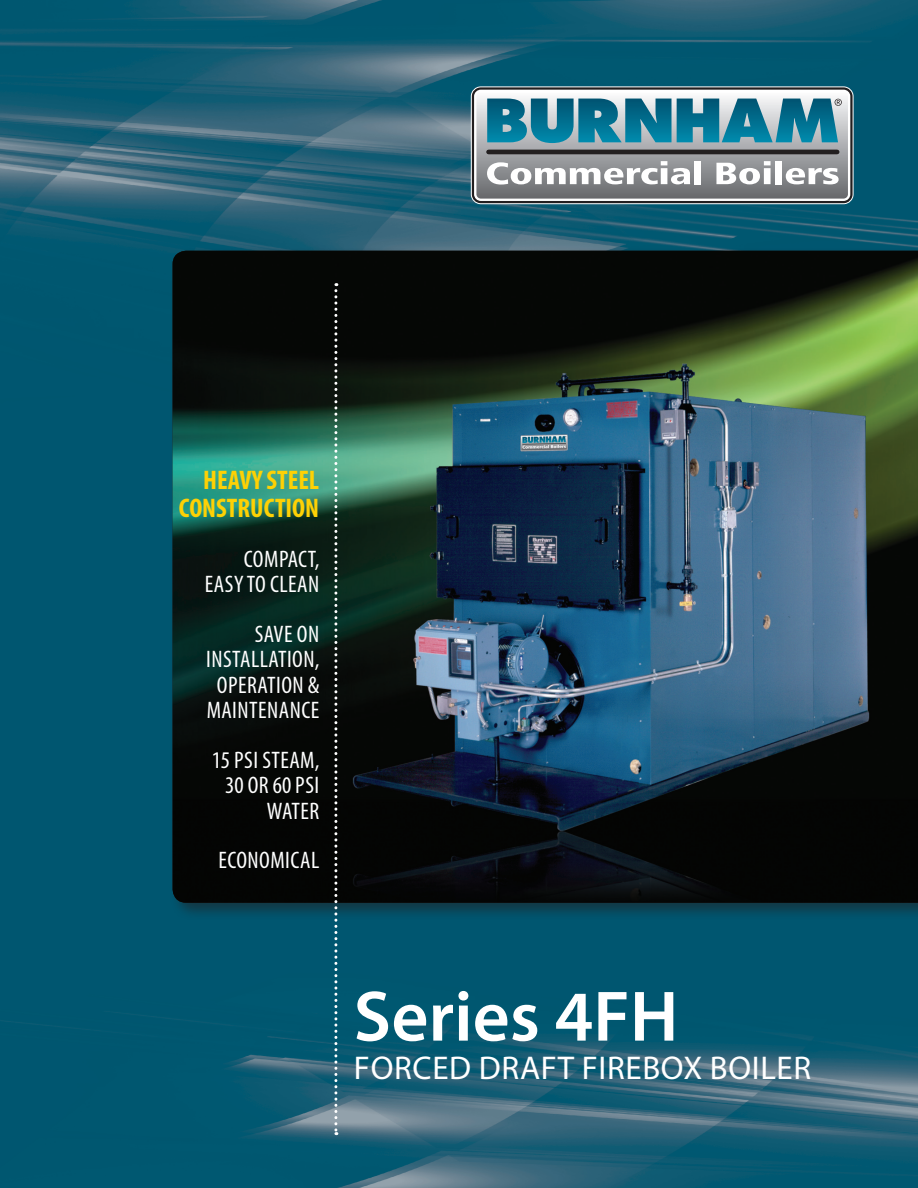
<style>
.page{position:relative;width:918px;height:1188px;background:#fff}
.page>*{position:absolute;margin:0;border:0;box-sizing:border-box;transform-origin:0 0}
.t1{font:600 72px "Myriad Pro";color:#fff}
.t2{font:33px "Myriad Pro";letter-spacing:.02em;color:#fff}
.t3{font:700 condensed 27px/28.5px "Myriad Pro";color:#fed105;text-align:right}
.t4{font:condensed 24px/25.5px "Myriad Pro";letter-spacing:.02em;color:#fff;text-align:right}
</style>
<div class="page">
<img style="left:0;top:0;width:918px;height:1188px">
<div style="left:169px;top:248px;width:749px;height:673px;background:#231f20;opacity:.55"></div>
<img style="left:173px;top:251px;width:745px;height:652px">
<svg style="left:471px;top:87px;width:382px;height:117px"></svg>
<div style="left:471px;top:86px;width:382px;height:118px;border:1px solid #fff;border-radius:10px"></div>
<div style="left:474px;top:90px;width:376px;height:111px;border:2px solid #fff;border-radius:6px"></div>
<svg style="left:475px;top:91px;width:374px;height:109px"></svg>
<hr style="left:489px;top:150px;width:348px;height:4px;background:#231f20">
<svg style="left:334px;top:283px;width:3px;height:852px"></svg>
<p class="t3" style="left:179px;top:465px;width:142px">HEAVY STEEL<br>CONSTRUCTION</p>
<p class="t4" style="left:205px;top:546px;width:116px">COMPACT,<br>EASY TO CLEAN</p>
<p class="t4" style="left:206px;top:621px;width:115px">SAVE ON<br>INSTALLATION,<br>OPERATION &amp;<br>MAINTENANCE</p>
<p class="t4" style="left:212px;top:747px;width:109px">15 PSI STEAM,<br>30 OR 60 PSI<br>WATER</p>
<p class="t4" style="left:218px;top:847px;width:102px">ECONOMICAL</p>
<h1 class="t1" style="left:354px;top:971px;width:326px">Series 4FH</h1>
<h2 class="t2" style="left:354px;top:1047px;width:459px">FORCED DRAFT FIREBOX BOILER</h2>
</div>
